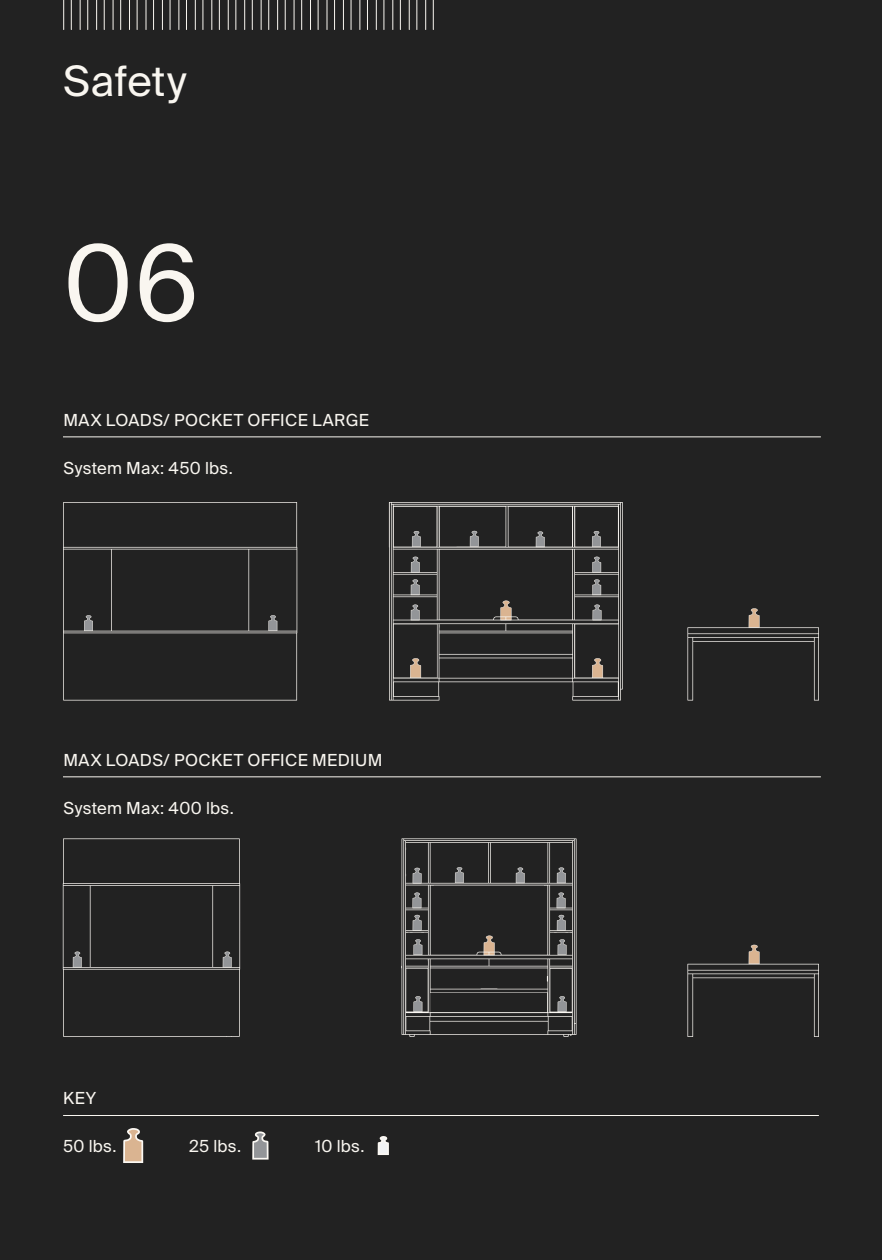
<style>
.page{position:relative;width:882px;height:1260px;background:#222}
.page>*{position:absolute;margin:0;border:0;box-sizing:border-box;transform-origin:0 0}
.t1{font:105px "Suisse Intl";color:#f9f6f0}
.t2{font:42px "Suisse Intl";letter-spacing:.005em;color:#f9f6f0}
.t3{font:16.62px "Suisse Intl";letter-spacing:.02em;color:#f9f6f0}
</style>
<div class="page">
<hr style="left:203px;top:0;width:1px;height:30px;background:#f9f6f0">
<hr style="left:212px;top:0;width:1px;height:30px;background:#f9f6f0">
<hr style="left:219px;top:0;width:1px;height:30px;background:#f9f6f0">
<hr style="left:228px;top:0;width:1px;height:30px;background:#f9f6f0">
<hr style="left:236px;top:0;width:1px;height:30px;background:#f9f6f0">
<hr style="left:244px;top:0;width:1px;height:30px;background:#f9f6f0">
<hr style="left:63px;top:0;width:1px;height:30px;background:#f9f6f0">
<hr style="left:71px;top:0;width:1px;height:30px;background:#f9f6f0">
<hr style="left:80px;top:0;width:1px;height:30px;background:#f9f6f0">
<hr style="left:87px;top:0;width:1px;height:30px;background:#f9f6f0">
<hr style="left:96px;top:0;width:1px;height:30px;background:#f9f6f0">
<hr style="left:153px;top:0;width:1px;height:30px;background:#f9f6f0">
<hr style="left:162px;top:0;width:1px;height:30px;background:#f9f6f0">
<hr style="left:170px;top:0;width:1px;height:30px;background:#f9f6f0">
<hr style="left:179px;top:0;width:1px;height:30px;background:#f9f6f0">
<hr style="left:186px;top:0;width:1px;height:30px;background:#f9f6f0">
<hr style="left:195px;top:0;width:1px;height:30px;background:#f9f6f0">
<hr style="left:104px;top:0;width:1px;height:30px;background:#f9f6f0">
<hr style="left:113px;top:0;width:1px;height:30px;background:#f9f6f0">
<hr style="left:120px;top:0;width:1px;height:30px;background:#f9f6f0">
<hr style="left:129px;top:0;width:1px;height:30px;background:#f9f6f0">
<hr style="left:137px;top:0;width:1px;height:30px;background:#f9f6f0">
<hr style="left:146px;top:0;width:1px;height:30px;background:#f9f6f0">
<hr style="left:252px;top:0;width:1px;height:30px;background:#f9f6f0">
<hr style="left:261px;top:0;width:1px;height:30px;background:#f9f6f0">
<hr style="left:268px;top:0;width:1px;height:30px;background:#f9f6f0">
<hr style="left:277px;top:0;width:1px;height:30px;background:#f9f6f0">
<hr style="left:285px;top:0;width:1px;height:30px;background:#f9f6f0">
<hr style="left:294px;top:0;width:1px;height:30px;background:#f9f6f0">
<hr style="left:301px;top:0;width:1px;height:30px;background:#f9f6f0">
<hr style="left:310px;top:0;width:1px;height:30px;background:#f9f6f0">
<hr style="left:318px;top:0;width:1px;height:30px;background:#f9f6f0">
<hr style="left:327px;top:0;width:1px;height:30px;background:#f9f6f0">
<hr style="left:334px;top:0;width:1px;height:30px;background:#f9f6f0">
<hr style="left:343px;top:0;width:1px;height:30px;background:#f9f6f0">
<hr style="left:400px;top:0;width:1px;height:30px;background:#f9f6f0">
<hr style="left:409px;top:0;width:1px;height:30px;background:#f9f6f0">
<hr style="left:417px;top:0;width:1px;height:30px;background:#f9f6f0">
<hr style="left:425px;top:0;width:1px;height:30px;background:#f9f6f0">
<hr style="left:433px;top:0;width:1px;height:30px;background:#f9f6f0">
<hr style="left:351px;top:0;width:1px;height:30px;background:#f9f6f0">
<hr style="left:360px;top:0;width:1px;height:30px;background:#f9f6f0">
<hr style="left:367px;top:0;width:1px;height:30px;background:#f9f6f0">
<hr style="left:376px;top:0;width:1px;height:30px;background:#f9f6f0">
<hr style="left:384px;top:0;width:1px;height:30px;background:#f9f6f0">
<hr style="left:393px;top:0;width:1px;height:30px;background:#f9f6f0">
<hr style="left:63px;top:1115px;width:756px;height:1px;background:#f9f6f0">
<svg style="left:123px;top:1128px;width:20px;height:35px"></svg>
<svg style="left:252px;top:1131px;width:17px;height:29px"></svg>
<svg style="left:378px;top:1136px;width:11px;height:19px"></svg>
<hr style="left:63px;top:436px;width:758px;height:1px;background:#f9f6f0">
<hr style="left:63px;top:776px;width:758px;height:1px;background:#f9f6f0">
<svg style="left:63px;top:502px;width:234px;height:199px"></svg>
<svg style="left:63px;top:838px;width:177px;height:199px"></svg>
<svg style="left:389px;top:502px;width:234px;height:199px"></svg>
<svg style="left:410px;top:658px;width:11px;height:20px"></svg>
<svg style="left:592px;top:658px;width:11px;height:20px"></svg>
<svg style="left:401px;top:838px;width:176px;height:199px"></svg>
<svg style="left:687px;top:608px;width:132px;height:93px"></svg>
<svg style="left:687px;top:945px;width:132px;height:92px"></svg>
<p class="t2" style="left:63px;top:56px;width:125px">Safety</p>
<p class="t1" style="left:63px;top:223px;width:137px">06</p>
<p class="t3" style="left:63px;top:410px;width:307px">MAX LOADS/ POCKET OFFICE LARGE</p>
<p class="t3" style="left:63px;top:458px;width:171px">System Max: 450 lbs.</p>
<p class="t3" style="left:63px;top:750px;width:320px">MAX LOADS/ POCKET OFFICE MEDIUM</p>
<p class="t3" style="left:63px;top:798px;width:172px">System Max: 400 lbs.</p>
<p class="t3" style="left:63px;top:1089px;width:35px">KEY</p>
<p class="t3" style="left:63px;top:1137px;width:55px">50 lbs.</p>
<p class="t3" style="left:189px;top:1137px;width:54px">25 lbs.</p>
<p class="t3" style="left:315px;top:1137px;width:51px">10 lbs.</p>
</div>
